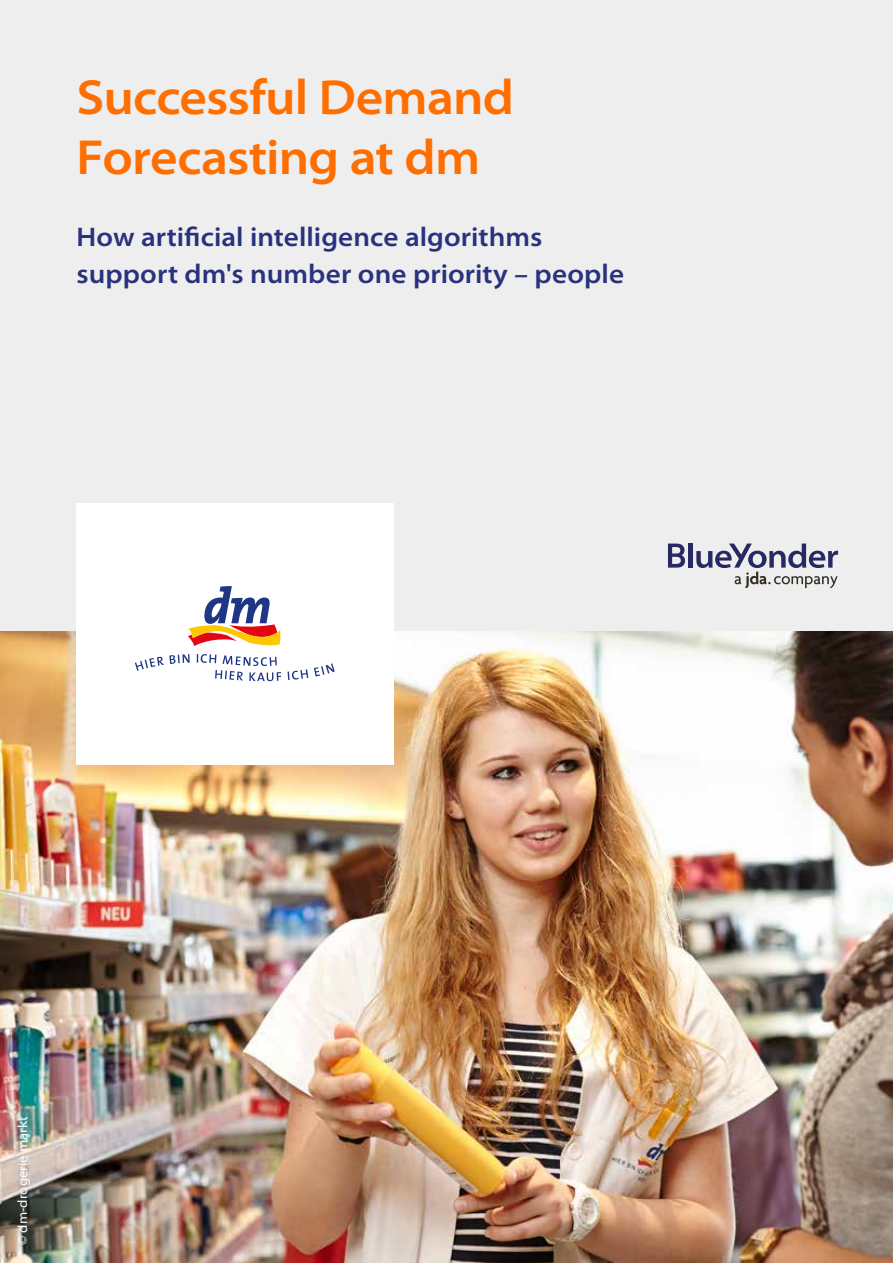
<style>
.page{position:relative;width:893px;height:1263px;background:#fff}
.page>*{position:absolute;margin:0;border:0;box-sizing:border-box;transform-origin:0 0}
.t1{font:600 semi-expanded 49.5px/60px "Myriad Pro";letter-spacing:-.015em;color:#ff6e00}
.t2{font:600 semi-expanded 27px/37.5px "Myriad Pro";color:#28327d}
.t3{font:semi-expanded 13.5px "Myriad Pro";color:#fff}
</style>
<div class="page">
<div style="left:0;top:0;width:893px;height:634px;background:#eee"></div>
<img style="left:0;top:631px;width:893px;height:632px">
<div style="left:76px;top:503px;width:317px;height:261px;background:#fff"></div>
<svg style="left:135px;top:654px;width:55px;height:17px"></svg>
<svg style="left:197px;top:654px;width:84px;height:27px"></svg>
<svg style="left:288px;top:669px;width:20px;height:11px"></svg>
<svg style="left:314px;top:663px;width:21px;height:13px"></svg>
<svg style="left:188px;top:586px;width:93px;height:60px"></svg>
<hr style="left:688px;top:543px;width:4px;height:25px;background:#282862">
<svg style="left:668px;top:543px;width:17px;height:25px"></svg>
<svg style="left:696px;top:543px;width:142px;height:45px"></svg>
<h1 class="t1" style="left:77px;top:68px;width:439px">Successful Demand<br>Forecasting at dm</h1>
<p class="t2" style="left:77px;top:218px;width:549px">How artificial intelligence algorithms support dm's number one priority – people</p>
<p class="t3" style="left:15px;top:1245px;width:130px;rotate:-90deg">© dm-drogerie markt</p>
</div>
